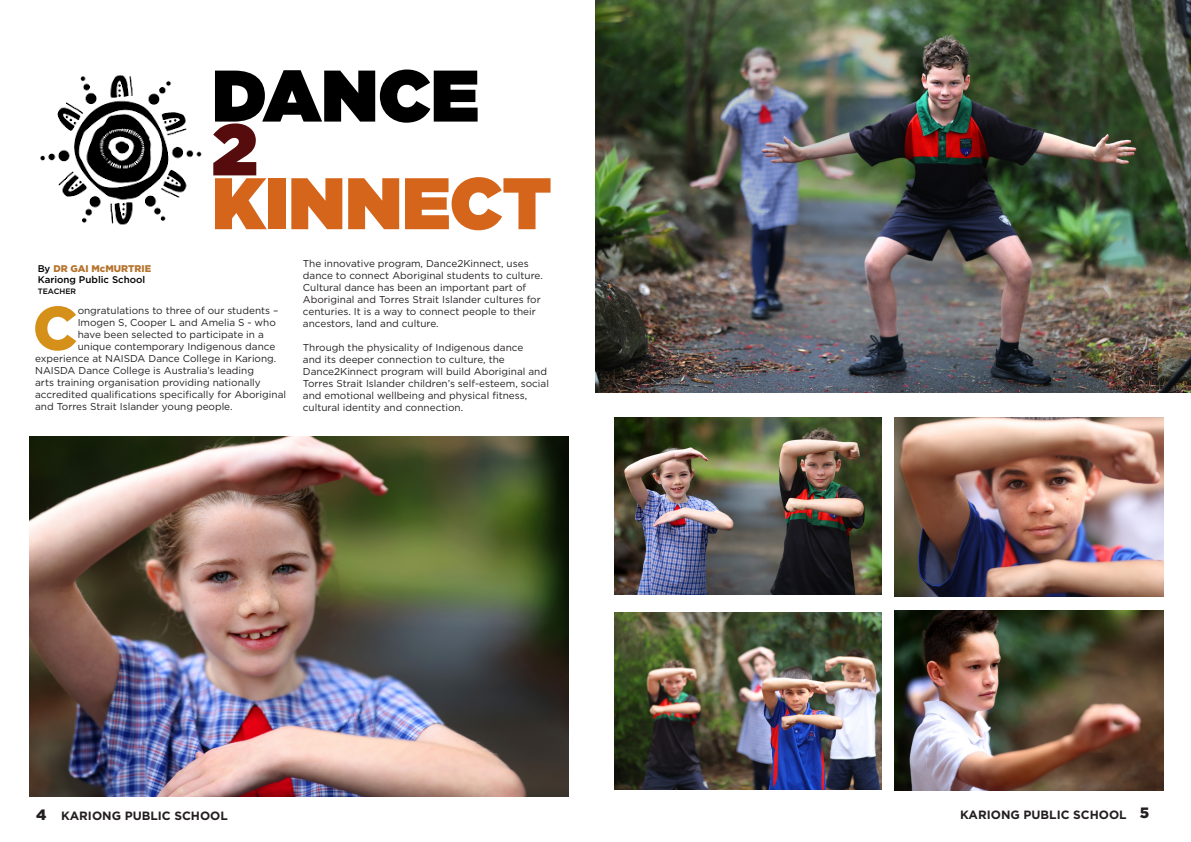
<style>
.page{position:relative;width:1191px;height:842px;background:#fff}
.page>*{position:absolute;margin:0;border:0;box-sizing:border-box;transform-origin:0 0}
.t1{font:900 72.8px "Gotham";color:#d5651b}
.t2{font:900 72.8px "Gotham";color:#000}
.t3{font:900 72.8px "Gotham";color:#560c0d}
.t4{font:900 61.4px "Gotham";color:#d59019}
.t5{font:700 12px "Gotham";color:#231f20}
.t6{font:10px/12px "Gotham";color:#231f20}
.t7{font:500 9.7px "Gotham";color:#000}
.t8{font:900 9.7px "Gotham";color:#b6732d}
.t9{font:500 7.8px "Gotham";color:#000}
.s1{font-weight:500;color:#000}
.s2{font-weight:900;font-size:15px}
</style>
<div class="page">
<img style="left:40px;top:74px;width:162px;height:151px">
<img style="left:595px;top:0;width:596px;height:393px">
<img style="left:615px;top:417px;width:266px;height:178px">
<img style="left:29px;top:436px;width:539px;height:360px">
<img style="left:615px;top:612px;width:266px;height:178px">
<img style="left:894px;top:417px;width:269px;height:179px">
<img style="left:894px;top:611px;width:269px;height:179px">
<p class="t2" style="left:212px;top:44px;width:269px">DANCE</p>
<p class="t3" style="left:212px;top:97px;width:47px">2</p>
<p class="t1" style="left:212px;top:151px;width:341px">KINNECT</p>
<p class="t6" style="left:303px;top:257px;width:241px">The innovative program, Dance2Kinnect, uses dance to connect Aboriginal students to culture.<br>Cultural dance has been an important part of Aboriginal and Torres Strait Islander cultures for centuries. It is a way to connect people to their ancestors, land and culture.</p>
<p class="t6" style="left:303px;top:341px;width:247px">Through the physicality of Indigenous dance<br>and its deeper connection to culture, the Dance2Kinnect program will build Aboriginal and Torres Strait Islander children’s self-esteem, social and emotional wellbeing and physical fitness, cultural identity and connection.</p>
<p class="t8" style="left:38px;top:261px;width:115px"><span class="s1">By</span> DR GAI McMURTRIE</p>
<p class="t7" style="left:38px;top:273px;width:109px">Kariong Public School</p>
<p class="t9" style="left:38px;top:286px;width:40px">TEACHER</p>
<p class="t4" style="left:33px;top:286px;width:46px">C</p>
<p class="t6" style="left:78px;top:304px;width:202px">ongratulations to three of our students –</p>
<p class="t6" style="left:78px;top:316px;width:200px">Imogen S, Cooper L and Amelia S - who</p>
<p class="t6" style="left:78px;top:328px;width:188px">have been selected to participate in a</p>
<p class="t6" style="left:78px;top:340px;width:199px">unique contemporary Indigenous dance</p>
<p class="t6" style="left:35px;top:352px;width:243px">experience at NAISDA Dance College in Kariong.</p>
<p class="t6" style="left:35px;top:364px;width:220px">NAISDA Dance College is Australia’s leading</p>
<p class="t6" style="left:35px;top:376px;width:227px">arts training organisation providing nationally</p>
<p class="t6" style="left:35px;top:388px;width:252px">accredited qualifications specifically for Aboriginal</p>
<p class="t6" style="left:35px;top:400px;width:199px">and Torres Strait Islander young people.</p>
<p class="t5" style="left:36px;top:807px;width:193px"><span class="s2">4</span> KARIONG PUBLIC SCHOOL</p>
<p class="t5" style="left:960px;top:806px;width:191px">KARIONG PUBLIC SCHOOL <span class="s2">5</span></p>
</div>
